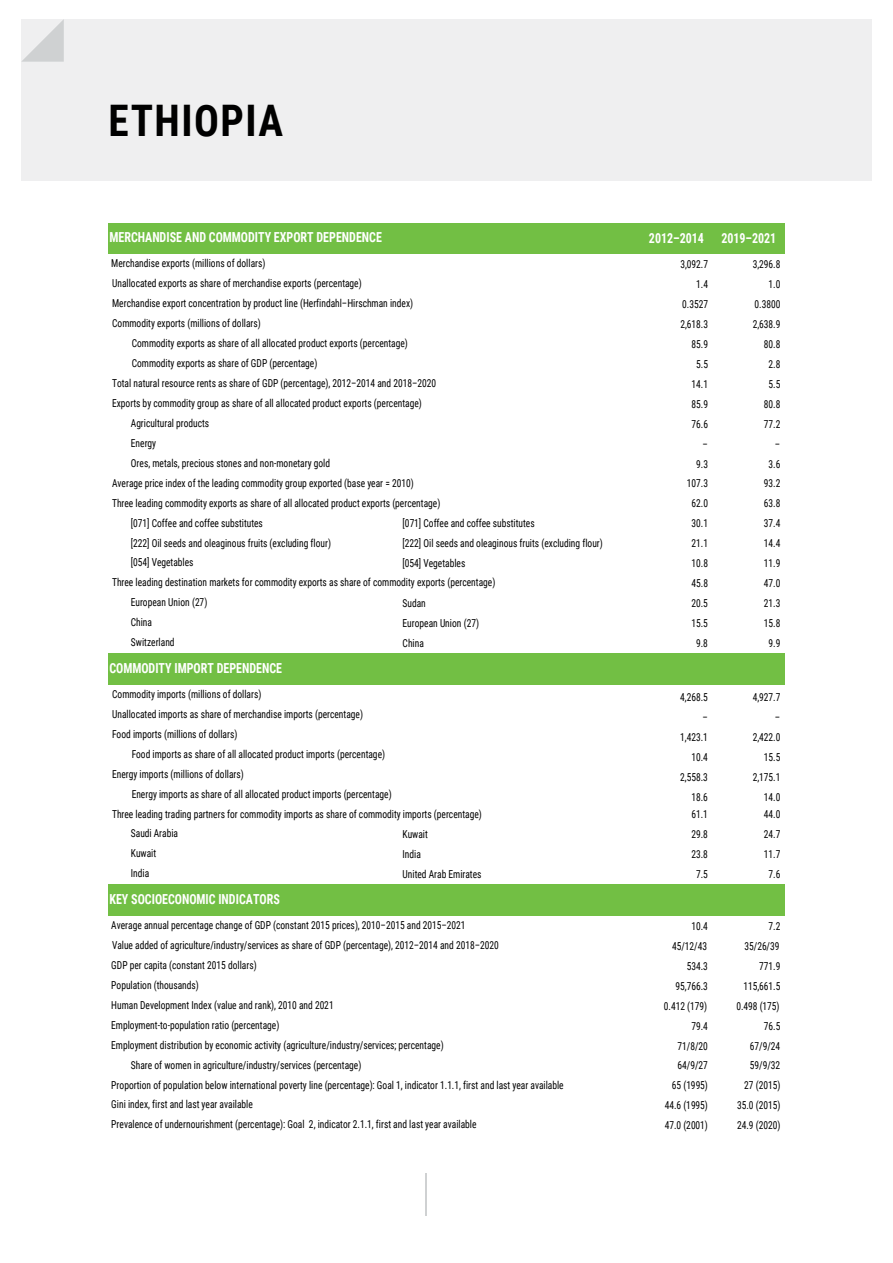
<style>
.page{position:relative;width:893px;height:1263px;background:#fff}
.page>*{position:absolute;margin:0;border:0;box-sizing:border-box;transform-origin:0 0}
.t1{font:700 43.5px "Roboto Condensed";letter-spacing:.035em;color:#000;scale:.95 1}
.t2{font:700 13.8px "Roboto Condensed";color:#fff;scale:.87 1}
.t3{font:10.95px/20px "Roboto Condensed";color:#000;scale:.87 1}
</style>
<div class="page">
<div style="left:425px;top:1174px;width:43px;height:42px;background:linear-gradient(to bottom,#fff,#fff)"></div>
<div style="left:21px;top:19px;width:851px;height:162px;background:#efeff0"></div>
<svg style="left:22px;top:19px;width:42px;height:43px"></svg>
<div style="left:108px;top:223px;width:677px;height:31px;background:#72bf44"></div>
<div style="left:108px;top:653px;width:677px;height:32px;background:#72bf44"></div>
<div style="left:108px;top:884px;width:677px;height:32px;background:#72bf44"></div>
<div style="left:428px;top:1173px;width:44px;height:45px;background:#fff"></div>
<h1 class="t1" style="left:109px;top:90px;width:185px">ETHIOPIA</h1>
<p class="t2" style="left:109px;top:228px;width:315px">MERCHANDISE AND COMMODITY EXPORT DEPENDENCE</p>
<p class="t3" style="left:111px;top:253px;width:179px">Merchandise exports (millions of dollars)</p>
<p class="t3" style="left:112px;top:273px;width:289px">Unallocated exports as share of merchandise exports (percentage)</p>
<p class="t3" style="left:112px;top:293px;width:348px">Merchandise export concentration by product line (Herfindahl–Hirschman index)</p>
<p class="t3" style="left:112px;top:313px;width:172px">Commodity exports (millions of dollars)</p>
<p class="t3" style="left:132px;top:333px;width:319px">Commodity exports as share of all allocated product exports (percentage)</p>
<p class="t3" style="left:132px;top:353px;width:215px">Commodity exports as share of GDP (percentage)</p>
<p class="t3" style="left:112px;top:393px;width:358px">Exports by commodity group as share of all allocated product exports (percentage)</p>
<p class="t3" style="left:112px;top:373px;width:374px">Total natural resource rents as share of GDP (percentage), 2012–2014 and 2018–2020</p>
<p class="t3" style="left:131px;top:413px;width:231px">Agricultural products<br>Energy<br>Ores, metals, precious stones and non-monetary gold</p>
<p class="t3" style="left:112px;top:472px;width:348px">Average price index of the leading commodity group exported (base year = 2010)</p>
<p class="t3" style="left:112px;top:492px;width:379px">Three leading commodity exports as share of all allocated product exports (percentage)</p>
<p class="t2" style="left:649px;top:229px;width:65px">2012–2014</p>
<p class="t2" style="left:721px;top:229px;width:65px">2019–2021</p>
<p class="t3" style="left:680px;top:254px;width:33px">3,092.7</p>
<p class="t3" style="left:753px;top:254px;width:33px">3,296.8</p>
<p class="t3" style="left:696px;top:274px;width:15px">1.4</p>
<p class="t3" style="left:769px;top:274px;width:15px">1.0</p>
<p class="t3" style="left:682px;top:294px;width:31px">0.3527</p>
<p class="t3" style="left:755px;top:294px;width:31px">0.3800</p>
<p class="t3" style="left:680px;top:314px;width:33px">2,618.3</p>
<p class="t3" style="left:753px;top:314px;width:33px">2,638.9</p>
<p class="t3" style="left:691px;top:334px;width:20px">85.9</p>
<p class="t3" style="left:764px;top:334px;width:20px">80.8</p>
<p class="t3" style="left:696px;top:354px;width:15px">5.5</p>
<p class="t3" style="left:769px;top:354px;width:15px">2.8</p>
<p class="t3" style="left:691px;top:373px;width:20px">14.1</p>
<p class="t3" style="left:769px;top:373px;width:15px">5.5</p>
<p class="t3" style="left:691px;top:393px;width:20px">85.9</p>
<p class="t3" style="left:764px;top:393px;width:20px">80.8</p>
<p class="t3" style="left:691px;top:413px;width:20px">76.6</p>
<p class="t3" style="left:764px;top:413px;width:20px">77.2</p>
<p class="t3" style="left:703px;top:433px;width:8px">–</p>
<p class="t3" style="left:775px;top:433px;width:8px">–</p>
<p class="t3" style="left:696px;top:453px;width:15px">9.3</p>
<p class="t3" style="left:769px;top:453px;width:15px">3.6</p>
<p class="t3" style="left:687px;top:473px;width:26px">107.3</p>
<p class="t3" style="left:764px;top:473px;width:20px">93.2</p>
<p class="t3" style="left:691px;top:493px;width:20px">62.0</p>
<p class="t3" style="left:764px;top:493px;width:20px">63.8</p>
<p class="t3" style="left:131px;top:512px;width:232px">[071] Coffee and coffee substitutes<br>[222] Oil seeds and oleaginous fruits (excluding flour) [054] Vegetables</p>
<p class="t3" style="left:131px;top:592px;width:89px">European Union (27)<br>China<br>Switzerland</p>
<p class="t3" style="left:403px;top:513px;width:153px">[071] Coffee and coffee substitutes</p>
<p class="t3" style="left:691px;top:513px;width:20px">30.1</p>
<p class="t3" style="left:764px;top:513px;width:20px">37.4</p>
<p class="t3" style="left:403px;top:533px;width:232px">[222] Oil seeds and oleaginous fruits (excluding flour)</p>
<p class="t3" style="left:691px;top:533px;width:20px">21.1</p>
<p class="t3" style="left:764px;top:533px;width:20px">14.4</p>
<p class="t3" style="left:403px;top:553px;width:74px">[054] Vegetables</p>
<p class="t3" style="left:691px;top:553px;width:20px">10.8</p>
<p class="t3" style="left:764px;top:553px;width:20px">11.9</p>
<p class="t3" style="left:691px;top:573px;width:20px">45.8</p>
<p class="t3" style="left:764px;top:573px;width:20px">47.0</p>
<p class="t3" style="left:403px;top:593px;width:28px">Sudan</p>
<p class="t3" style="left:691px;top:593px;width:20px">20.5</p>
<p class="t3" style="left:764px;top:593px;width:20px">21.3</p>
<p class="t3" style="left:403px;top:613px;width:89px">European Union (27)</p>
<p class="t3" style="left:691px;top:613px;width:20px">15.5</p>
<p class="t3" style="left:764px;top:613px;width:20px">15.8</p>
<p class="t3" style="left:403px;top:633px;width:26px">China</p>
<p class="t3" style="left:696px;top:633px;width:15px">9.8</p>
<p class="t3" style="left:768px;top:633px;width:15px">9.9</p>
<p class="t3" style="left:112px;top:572px;width:442px">Three leading destination markets for commodity exports as share of commodity exports (percentage)</p>
<p class="t2" style="left:109px;top:658px;width:200px">COMMODITY IMPORT DEPENDENCE</p>
<p class="t3" style="left:112px;top:684px;width:173px">Commodity imports (millions of dollars)</p>
<p class="t3" style="left:680px;top:687px;width:33px">4,268.5</p>
<p class="t3" style="left:753px;top:687px;width:33px">4,927.7</p>
<p class="t3" style="left:702px;top:707px;width:8px">–</p>
<p class="t3" style="left:775px;top:707px;width:8px">–</p>
<p class="t3" style="left:680px;top:727px;width:33px">1,423.1</p>
<p class="t3" style="left:753px;top:727px;width:33px">2,422.0</p>
<p class="t3" style="left:691px;top:747px;width:20px">10.4</p>
<p class="t3" style="left:764px;top:747px;width:20px">15.5</p>
<p class="t3" style="left:680px;top:767px;width:33px">2,558.3</p>
<p class="t3" style="left:753px;top:767px;width:33px">2,175.1</p>
<p class="t3" style="left:691px;top:787px;width:20px">18.6</p>
<p class="t3" style="left:764px;top:787px;width:20px">14.0</p>
<p class="t3" style="left:691px;top:804px;width:20px">61.1</p>
<p class="t3" style="left:764px;top:804px;width:20px">44.0</p>
<p class="t3" style="left:112px;top:703px;width:290px">Unallocated imports as share of merchandise imports (percentage)</p>
<p class="t3" style="left:112px;top:723px;width:146px">Food imports (millions of dollars)</p>
<p class="t3" style="left:132px;top:743px;width:293px">Food imports as share of all allocated product imports (percentage)</p>
<p class="t3" style="left:112px;top:763px;width:153px">Energy imports (millions of dollars)</p>
<p class="t3" style="left:132px;top:783px;width:300px">Energy imports as share of all allocated product imports (percentage)</p>
<p class="t3" style="left:131px;top:823px;width:56px">Saudi Arabia<br>Kuwait<br>India</p>
<p class="t3" style="left:112px;top:803px;width:427px">Three leading trading partners for commodity imports as share of commodity imports (percentage)</p>
<p class="t3" style="left:403px;top:824px;width:31px">Kuwait</p>
<p class="t3" style="left:691px;top:824px;width:20px">29.8</p>
<p class="t3" style="left:764px;top:824px;width:20px">24.7</p>
<p class="t3" style="left:403px;top:844px;width:23px">India</p>
<p class="t3" style="left:691px;top:844px;width:20px">23.8</p>
<p class="t3" style="left:764px;top:844px;width:20px">11.7</p>
<p class="t3" style="left:403px;top:864px;width:92px">United Arab Emirates</p>
<p class="t3" style="left:696px;top:864px;width:15px">7.5</p>
<p class="t3" style="left:768px;top:864px;width:15px">7.6</p>
<p class="t2" style="left:109px;top:889px;width:197px">KEY SOCIOECONOMIC INDICATORS</p>
<p class="t3" style="left:111px;top:915px;width:409px">Average annual percentage change of GDP (constant 2015 prices), 2010–2015 and 2015–2021</p>
<p class="t3" style="left:112px;top:935px;width:446px">Value added of agriculture/industry/services as share of GDP (percentage), 2012–2014 and 2018–2020</p>
<p class="t3" style="left:111px;top:955px;width:169px">GDP per capita (constant 2015 dollars)</p>
<p class="t3" style="left:111px;top:974px;width:102px">Population (thousands)</p>
<p class="t3" style="left:111px;top:994px;width:257px">Human Development Index (value and rank), 2010 and 2021</p>
<p class="t3" style="left:111px;top:1034px;width:384px">Employment distribution by economic activity (agriculture/industry/services; percentage)</p>
<p class="t3" style="left:111px;top:1014px;width:195px">Employment-to-population ratio (percentage)</p>
<p class="t3" style="left:131px;top:1054px;width:266px">Share of women in agriculture/industry/services (percentage)</p>
<p class="t3" style="left:111px;top:1074px;width:521px">Proportion of population below international poverty line (percentage): Goal 1, indicator 1.1.1, first and last year available</p>
<p class="t3" style="left:111px;top:1094px;width:164px">Gini index, first and last year available</p>
<p class="t3" style="left:111px;top:1114px;width:421px">Prevalence of undernourishment (percentage): Goal 2, indicator 2.1.1, first and last year available</p>
<p class="t3" style="left:691px;top:915px;width:20px">10.4</p>
<p class="t3" style="left:768px;top:915px;width:15px">7.2</p>
<p class="t3" style="left:672px;top:935px;width:42px">45/12/43</p>
<p class="t3" style="left:744px;top:935px;width:42px">35/26/39</p>
<p class="t3" style="left:687px;top:955px;width:26px">534.3</p>
<p class="t3" style="left:759px;top:955px;width:26px">771.9</p>
<p class="t3" style="left:676px;top:975px;width:39px">95,766.3</p>
<p class="t3" style="left:743px;top:975px;width:44px">115,661.5</p>
<p class="t3" style="left:664px;top:995px;width:51px">0.412 (179)</p>
<p class="t3" style="left:736px;top:995px;width:51px">0.498 (175)</p>
<p class="t3" style="left:691px;top:1015px;width:20px">79.4</p>
<p class="t3" style="left:764px;top:1015px;width:20px">76.5</p>
<p class="t3" style="left:677px;top:1035px;width:37px">71/8/20</p>
<p class="t3" style="left:750px;top:1035px;width:37px">67/9/24</p>
<p class="t3" style="left:677px;top:1055px;width:37px">64/9/27</p>
<p class="t3" style="left:750px;top:1055px;width:37px">59/9/32</p>
<p class="t3" style="left:672px;top:1075px;width:43px">65 (1995)</p>
<p class="t3" style="left:744px;top:1075px;width:43px">27 (2015)</p>
<p class="t3" style="left:665px;top:1095px;width:51px">44.6 (1995)</p>
<p class="t3" style="left:737px;top:1095px;width:51px">35.0 (2015)</p>
<p class="t3" style="left:665px;top:1115px;width:51px">47.0 (2001)</p>
<p class="t3" style="left:737px;top:1115px;width:51px">24.9 (2020)</p>
</div>
